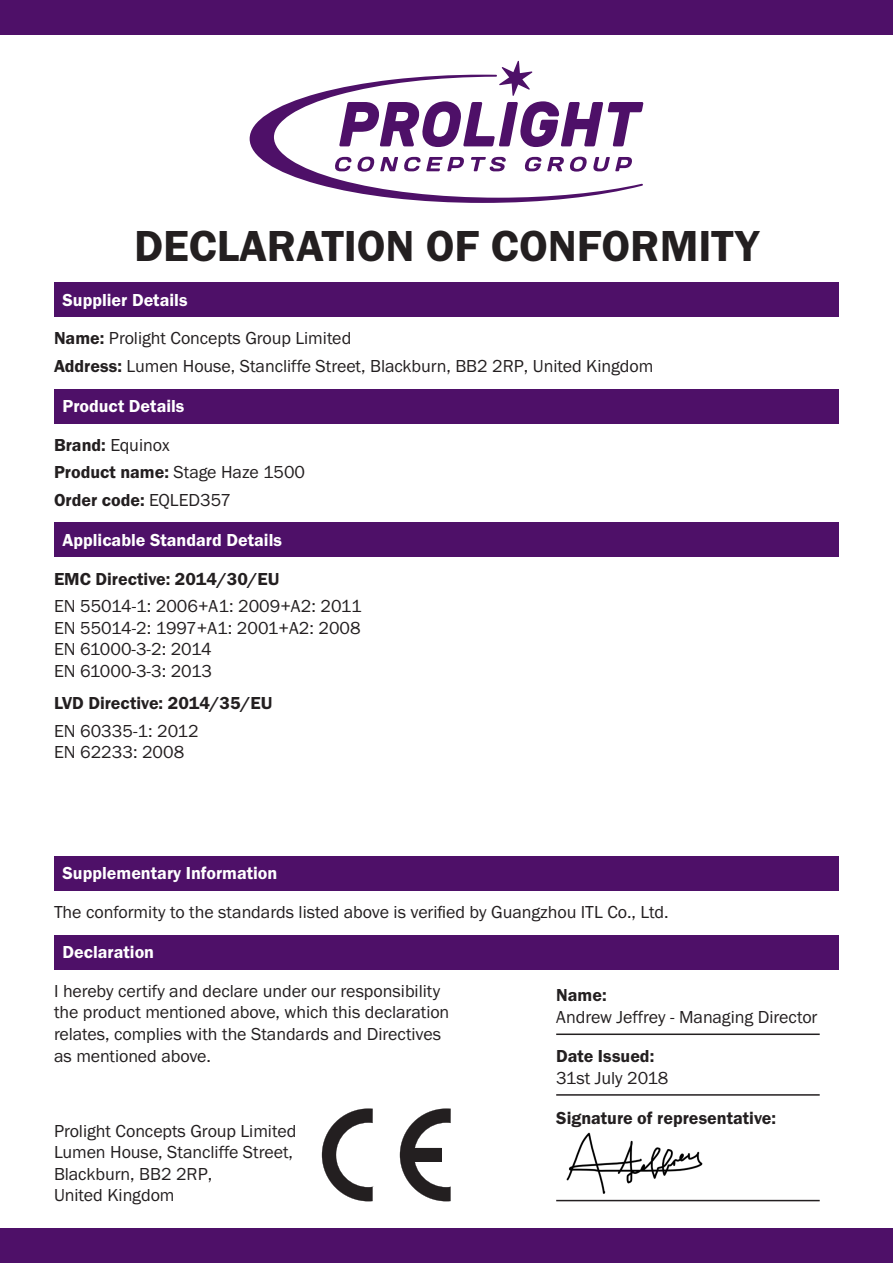
<style>
.page{position:relative;width:893px;height:1263px;background:#fff}
.page>*{position:absolute;margin:0;border:0;box-sizing:border-box;transform-origin:0 0}
.t1{font:600 45px "Franklin Gothic FS";color:#231f20}
.t2{font:18px/21.6px "Franklin Gothic FS";color:#231f20}
.t3{font:600 18px "Franklin Gothic FS";color:#231f20}
.t4{font:600 18px "Franklin Gothic FS";color:#fff}
.s1{font-weight:600}
.s2{font-weight:400}
</style>
<div class="page">
<div style="left:54px;top:283px;width:785px;height:34px;background:#4e1068"></div>
<div style="left:54px;top:389px;width:785px;height:34px;background:#4e1068"></div>
<div style="left:54px;top:523px;width:785px;height:34px;background:#4e1068"></div>
<div style="left:54px;top:856px;width:785px;height:34px;background:#4e1068"></div>
<div style="left:54px;top:935px;width:785px;height:34px;background:#4e1068"></div>
<div style="left:0;top:1229px;width:893px;height:34px;background:#4e1068"></div>
<div style="left:0;top:0;width:893px;height:34px;background:#4e1068"></div>
<svg style="left:322px;top:1108px;width:51px;height:93px"></svg>
<svg style="left:400px;top:1108px;width:51px;height:93px"></svg>
<hr style="left:556px;top:1033px;width:264px;height:2px;background:#231f20">
<hr style="left:556px;top:1094px;width:264px;height:2px;background:#231f20">
<img style="left:566px;top:1132px;width:137px;height:62px">
<hr style="left:556px;top:1200px;width:264px;height:1px;background:#231f20">
<svg style="left:250px;top:88px;width:393px;height:115px"></svg>
<svg style="left:339px;top:61px;width:304px;height:86px"></svg>
<svg style="left:334px;top:157px;width:131px;height:15px"></svg>
<svg style="left:471px;top:157px;width:35px;height:14px"></svg>
<svg style="left:524px;top:157px;width:109px;height:15px"></svg>
<p class="t1" style="left:134px;top:221px;width:626px">DECLARATION OF CONFORMITY</p>
<p class="t4" style="left:63px;top:290px;width:127px">Supplier Details</p>
<p class="t2" style="left:54px;top:328px;width:299px"><span class="s1">Name:</span> Prolight Concepts Group Limited</p>
<p class="t2" style="left:54px;top:355px;width:601px"><span class="s1">Address:</span> Lumen House, Stancliffe Street, Blackburn, BB2 2RP, United Kingdom</p>
<p class="t4" style="left:63px;top:396px;width:123px">Product Details</p>
<p class="t2" style="left:54px;top:434px;width:117px"><span class="s1">Brand:</span> Equinox</p>
<p class="t2" style="left:54px;top:462px;width:253px"><span class="s1">Product name:</span> Stage Haze 1500</p>
<p class="t3" style="left:54px;top:490px;width:179px">Order code: <span class="s2">EQLED357</span></p>
<p class="t4" style="left:63px;top:530px;width:221px">Applicable Standard Details</p>
<p class="t3" style="left:54px;top:568px;width:227px">EMC Directive: 2014/30/EU</p>
<p class="t2" style="left:54px;top:596px;width:309px">EN 55014-1: 2006+A1: 2009+A2: 2011</p>
<p class="t2" style="left:54px;top:617px;width:308px">EN 55014-2: 1997+A1: 2001+A2: 2008</p>
<p class="t2" style="left:54px;top:639px;width:159px">EN 61000-3-2: 2014</p>
<p class="t2" style="left:54px;top:660px;width:160px">EN 61000-3-3: 2013</p>
<p class="t3" style="left:54px;top:693px;width:220px">LVD Directive: 2014/35/EU</p>
<p class="t2" style="left:54px;top:720px;width:146px">EN 60335-1: 2012</p>
<p class="t2" style="left:54px;top:742px;width:132px">EN 62233: 2008</p>
<p class="t4" style="left:63px;top:863px;width:216px">Supplementary Information</p>
<p class="t2" style="left:54px;top:901px;width:616px">The conformity to the standards listed above is verified by Guangzhou ITL Co., Ltd.</p>
<p class="t4" style="left:63px;top:942px;width:93px">Declaration</p>
<p class="t2" style="left:54px;top:980px;width:397px">I hereby certify and declare under our responsibility the product mentioned above, which this declaration relates, complies with the Standards and Directives as mentioned above.</p>
<p class="t2" style="left:54px;top:1120px;width:244px">Prolight Concepts Group Limited</p>
<p class="t2" style="left:54px;top:1141px;width:241px">Lumen House, Stancliffe Street,<br>Blackburn, BB2 2RP,<br>United Kingdom</p>
<p class="t2" style="left:556px;top:984px;width:263px"><span class="s1">Name:<br></span>Andrew Jeffrey - Managing Director</p>
<p class="t3" style="left:556px;top:1046px;width:100px">Date Issued:</p>
<p class="t2" style="left:556px;top:1067px;width:114px">31st July 2018</p>
<p class="t3" style="left:556px;top:1108px;width:221px">Signature of representative:</p>
</div>
